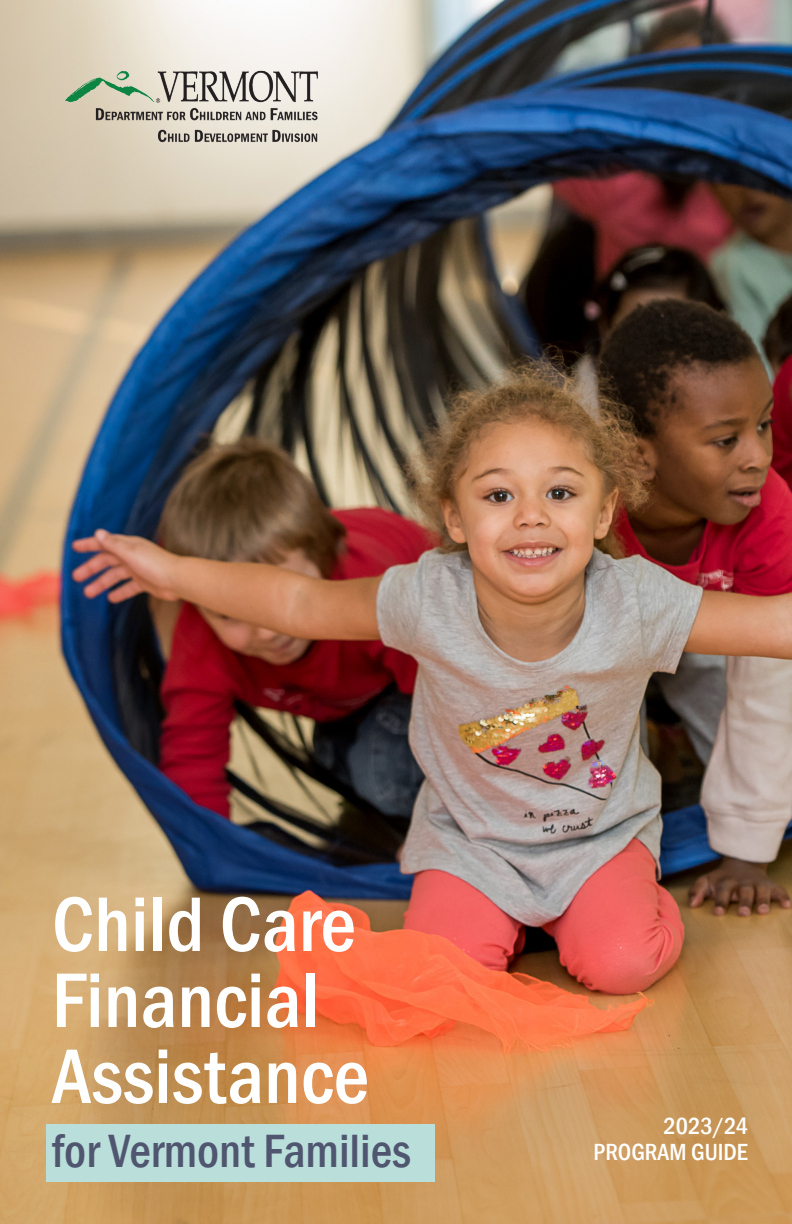
<style>
.page{position:relative;width:792px;height:1224px;background:#fff}
.page>*{position:absolute;margin:0;border:0;box-sizing:border-box;transform-origin:0 0}
.t1{font:500 condensed 80px/76px "Franklin Gothic";color:#fff}
.t2{font:500 condensed 48px "Franklin Gothic";color:#505670}
.t3{font:500 condensed 24px "Franklin Gothic";color:#fff}
</style>
<div class="page">
<img style="left:0;top:0;width:792px;height:1224px">
<div style="left:46px;top:1124px;width:389px;height:58px;background:#badfda"></div>
<img style="left:20px;top:42px;width:329px;height:127px">
<p class="t1" style="left:52px;top:886px;width:319px">Child Care<br>Financial<br>Assistance</p>
<p class="t2" style="left:52px;top:1120px;width:361px">for Vermont Families</p>
<p class="t3" style="left:664px;top:1110px;width:86px">2023/24</p>
<p class="t3" style="left:594px;top:1136px;width:156px">PROGRAM GUIDE</p>
</div>
